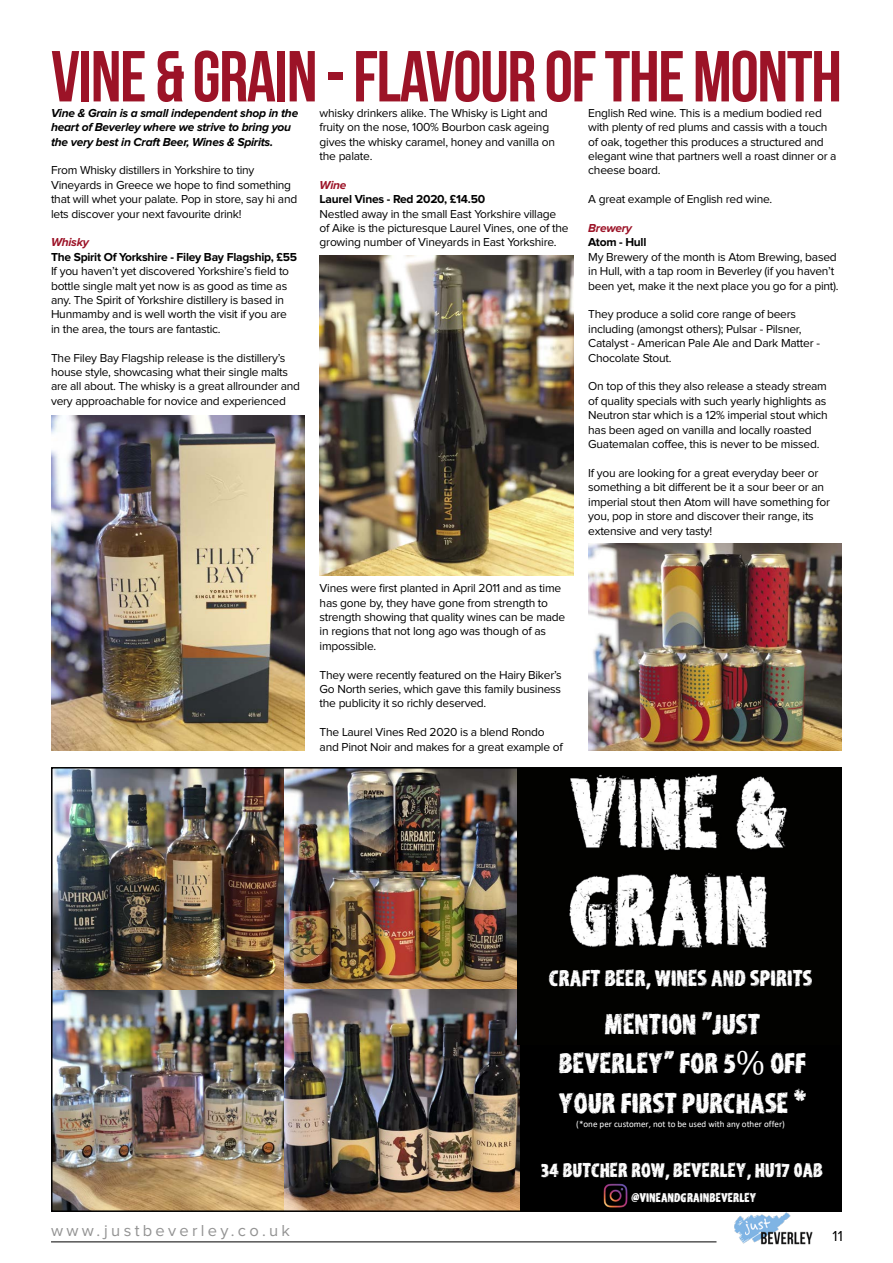
<style>
.page{position:relative;width:893px;height:1263px;background:#fff}
.page>*{position:absolute;margin:0;border:0;box-sizing:border-box;transform-origin:0 0}
.t1{font:72px "Bebas Neue";letter-spacing:-.02em;color:#9c1327}
.t2{font:33px/39.6px "Edirne";color:#fff;text-align:center}
.t3{font:26.4px "Edirne";color:#fff}
.t4{font:23.1px "Edirne";color:#fff}
.t5{font:16.5px "Proxima Nova";letter-spacing:.2em;color:#939393}
.t6{font:15px "Proxima Nova";color:#000}
.t7{font:14.85px "Edirne";color:#fff}
.t8{font:12px/14.4px "Proxima Nova";letter-spacing:-.02em;color:#000}
.t9{font:italic 700 12px/14.4px "Proxima Nova";letter-spacing:-.02em;color:#000}
.t10{font:700 12px "Proxima Nova";letter-spacing:-.02em;color:#000}
.t11{font:italic 700 12px "Proxima Nova";letter-spacing:-.02em;color:#9c1327}
.t12{font:9px "Calibri";color:#fff}
.s1{font-family:"Cambria"}
</style>
<div class="page">
<hr style="left:51px;top:1241px;width:665px;height:1px;background:#000">
<img style="left:734px;top:1212px;width:79px;height:33px">
<div style="left:517px;top:1044px;width:325px;height:168px;background:#000"></div>
<img style="left:54px;top:770px;width:230px;height:439px">
<img style="left:284px;top:770px;width:233px;height:219px">
<img style="left:284px;top:989px;width:235px;height:220px">
<img style="left:517px;top:770px;width:322px;height:274px">
<img style="left:604px;top:1183px;width:24px;height:24px">
<div style="left:51px;top:767px;width:791px;height:445px;border:2px solid #000"></div>
<img style="left:51px;top:415px;width:254px;height:335px">
<img style="left:320px;top:255px;width:253px;height:321px">
<img style="left:588px;top:543px;width:254px;height:207px">
<h1 class="t1" style="left:51px;top:37px;width:792px">VINE &amp; GRAIN - FLAVOUR OF THE MONTH</h1>
<p class="t8" style="left:320px;top:106px;width:237px">whisky drinkers alike. The Whisky is Light and fruity on the nose, 100% Bourbon cask ageing gives the whisky caramel, honey and vanilla on the palate.</p>
<p class="t11" style="left:320px;top:179px;width:28px">Wine</p>
<p class="t10" style="left:320px;top:192px;width:167px">Laurel Vines - Red 2020, £14.50</p>
<p class="t8" style="left:320px;top:207px;width:250px">Nestled away in the small East Yorkshire village of Aike is the picturesque Laurel Vines, one of the growing number of Vineyards in East Yorkshire.</p>
<p class="t9" style="left:51px;top:106px;width:249px">Vine &amp; Grain is a small independent shop in the heart of Beverley where we strive to bring you the very best in Craft Beer, Wines &amp; Spirits.</p>
<p class="t8" style="left:51px;top:164px;width:248px">From Whisky distillers in Yorkshire to tiny Vineyards in Greece we hope to find something that will whet your palate. Pop in store, say hi and lets discover your next favourite drink!</p>
<p class="t11" style="left:51px;top:237px;width:40px">Whisky</p>
<p class="t10" style="left:51px;top:250px;width:248px">The Spirit Of Yorkshire - Filey Bay Flagship, £55</p>
<p class="t8" style="left:51px;top:265px;width:240px">If you haven’t yet discovered Yorkshire’s field to bottle single malt yet now is as good as time as any. The Spirit of Yorkshire distillery is based in Hunmamby and is well worth the visit if you are in the area, the tours are fantastic.</p>
<p class="t8" style="left:51px;top:351px;width:251px">The Filey Bay Flagship release is the distillery’s house style, showcasing what their single malts are all about. The whisky is a great allrounder and very approachable for novice and experienced</p>
<p class="t8" style="left:588px;top:106px;width:250px">English Red wine. This is a medium bodied red with plenty of red plums and cassis with a touch of oak, together this produces a structured and elegant wine that partners well a roast dinner or a cheese board.</p>
<p class="t8" style="left:588px;top:193px;width:185px">A great example of English red wine.</p>
<p class="t11" style="left:588px;top:223px;width:45px">Brewery</p>
<p class="t10" style="left:588px;top:236px;width:60px">Atom - Hull</p>
<p class="t8" style="left:588px;top:250px;width:252px">My Brewery of the month is Atom Brewing, based in Hull, with a tap room in Beverley (if you haven’t been yet, make it the next place you go for a pint).</p>
<p class="t8" style="left:588px;top:308px;width:233px">They produce a solid core range of beers including (amongst others); Pulsar - Pilsner, Catalyst - American Pale Ale and Dark Matter - Chocolate Stout.</p>
<p class="t8" style="left:588px;top:380px;width:241px">On top of this they also release a steady stream of quality specials with such yearly highlights as Neutron star which is a 12% imperial stout which has been aged on vanilla and locally roasted Guatemalan coffee, this is never to be missed.</p>
<p class="t8" style="left:588px;top:466px;width:243px">If you are looking for a great everyday beer or something a bit different be it a sour beer or an imperial stout then Atom will have something for you, pop in store and discover their range, its extensive and very tasty!</p>
<p class="t8" style="left:320px;top:581px;width:247px">Vines were first planted in April 2011 and as time has gone by, they have gone from strength to strength showing that quality wines can be made in regions that not long ago was though of as impossible.</p>
<p class="t8" style="left:320px;top:668px;width:244px;text-align:justify">They were recently featured on the Hairy Biker’s Go North series, which gave this family business the publicity it so richly deserved.</p>
<p class="t8" style="left:320px;top:725px;width:245px">The Laurel Vines Red 2020 is a blend Rondo and Pinot Noir and makes for a great example of</p>
<h3 class="t3" style="left:549px;top:966px;width:265px">CRAFT BEER, WINES AND SPIRITS</h3>
<h2 class="t2" style="left:559px;top:1004px;width:249px">MENTION “JUST<br>BEVERLEY” FOR 5<span class="s1">%</span> OFF<br>YOUR FIRST PURCHASE *</h2>
<p class="t12" style="left:576px;top:1118px;width:210px">(*one per customer, not to be used with any other offer)</p>
<h3 class="t4" style="left:541px;top:1160px;width:283px">34 BUTCHER ROW, BEVERLEY, HU17 0AB</h3>
<p class="t7" style="left:631px;top:1191px;width:127px">@VINEANDGRAINBEVERLEY</p>
<h3 class="t5" style="left:51px;top:1223px;width:241px">www.justbeverley.co.uk</h3>
<p class="t6" style="left:833px;top:1229px;width:12px">11</p>
</div>
